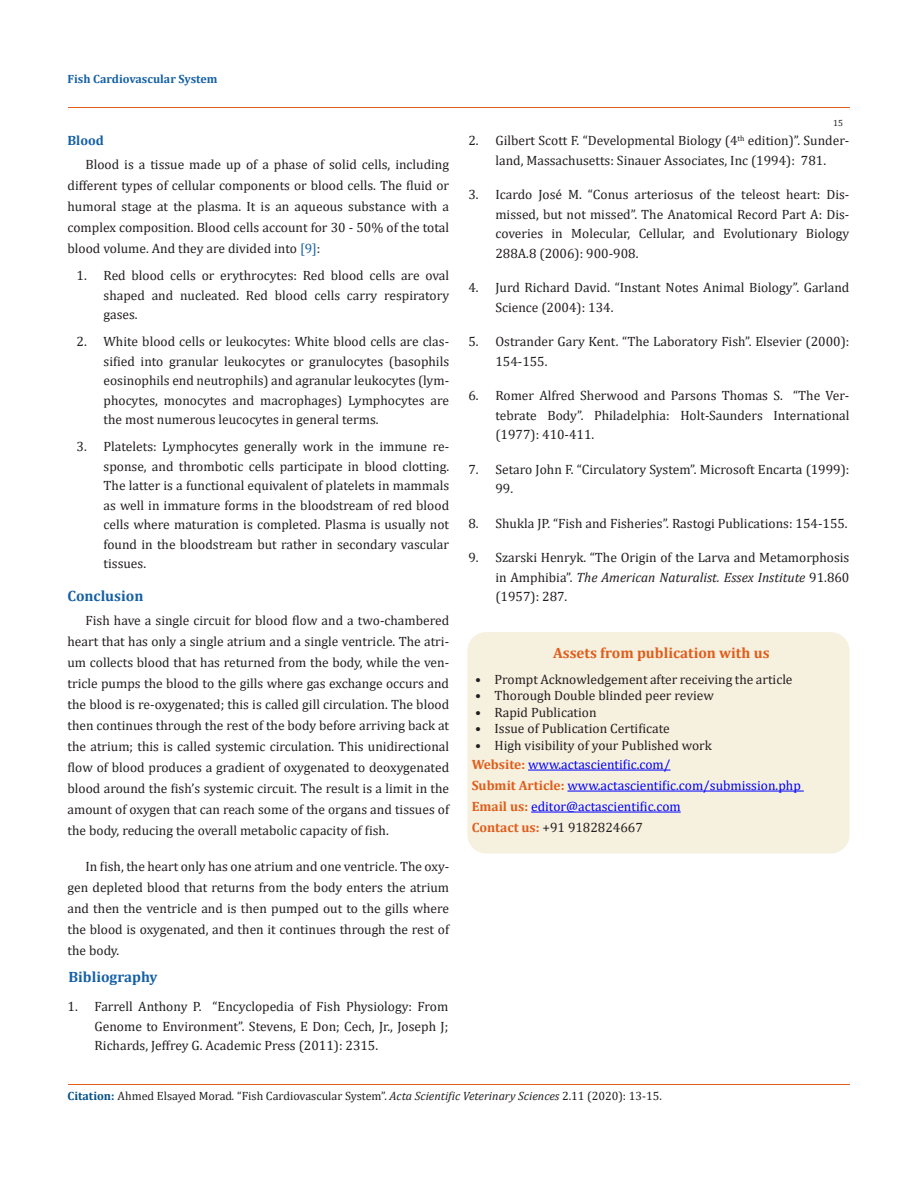
<style>
.page{position:relative;width:917px;height:1188px;background:#fff}
.page>*{position:absolute;margin:0;border:0;box-sizing:border-box;transform-origin:0 0}
.t1{font:700 15px "Cambria";color:#e05d1a}
.t2{font:700 15px "Cambria";color:#1560a6}
.t3{font:13.5px/19.5px "Cambria";color:#231f20;text-align:justify}
.t4{font:13.5px "Cambria";color:#00f}
.t5{font:700 13.5px "Cambria";color:#1560a6}
.t6{font:12px "Cambria";color:#231f20}
.t7{font:700 12px "Cambria";color:#1560a6}
.t8{font:9px "Cambria";color:#231f20}
.s1{color:#1560a6}
.s2{font-style:italic}
.s3{font-weight:700;color:#e05d1a}
.s4{font-weight:700;color:#035089}
</style>
<div class="page">
<div style="left:468px;top:633px;width:380px;height:220px;background:#f6f0df;border-radius:18px"></div>
<div style="left:467px;top:632px;width:382px;height:222px;border:2px solid #f6f0df;border-radius:18px"></div>
<hr style="left:528px;top:770px;width:142px;height:1px;background:#00f">
<hr style="left:567px;top:791px;width:236px;height:1px;background:#00f">
<hr style="left:531px;top:812px;width:149px;height:1px;background:#00f">
<hr style="left:68px;top:108px;width:781px;height:1px;background:#e05d1a">
<hr style="left:68px;top:1084px;width:781px;height:1px;background:#e05d1a">
<p class="t7" style="left:68px;top:70px;width:151px">Fish Cardiovascular System</p>
<p class="t5" style="left:68px;top:131px;width:38px">Blood</p>
<p class="t3" style="left:68px;top:154px;width:383px;line-height:21px;text-indent:18px">Blood is a tissue made up of a phase of solid cells, including different types of cellular components or blood cells. The fluid or humoral stage at the plasma. It is an aqueous substance with a complex composition. Blood cells account for 30 - 50% of the total blood volume. And they are divided into <span class="s1">[9]</span>:</p>
<p class="t3" style="left:104px;top:266px;width:347px;text-indent:-27px">1. Red blood cells or erythrocytes: Red blood cells are oval shaped and nucleated. Red blood cells carry respiratory gases.</p>
<p class="t3" style="left:104px;top:332px;width:347px;text-indent:-27px">2. White blood cells or leukocytes: White blood cells are clas&shy;sified into granular leukocytes or granulocytes (basophils eosinophils end neutrophils) and agranular leukocytes (lym&shy;phocytes, monocytes and macrophages) Lymphocytes are the most numerous leucocytes in general terms.</p>
<p class="t3" style="left:104px;top:437px;width:347px;text-indent:-27px">3. Platelets: Lymphocytes generally work in the immune re&shy;sponse, and thrombotic cells participate in blood clotting.<br>The latter is a functional equivalent of platelets in mammals as well in immature forms in the bloodstream of red blood cells where maturation is completed. Plasma is usually not found in the bloodstream but rather in secondary vascular tissues.</p>
<p class="t2" style="left:68px;top:585px;width:77px">Conclusion</p>
<p class="t3" style="left:68px;top:609px;width:383px;line-height:21px;text-indent:18px">Fish have a single circuit for blood flow and a two-chambered heart that has only a single atrium and a single ventricle. The atri&shy;um collects blood that has returned from the body, while the ven&shy;tricle pumps the blood to the gills where gas exchange occurs and the blood is re-oxygenated; this is called gill circulation. The blood then continues through the rest of the body before arriving back at the atrium; this is called systemic circulation. This unidirectional flow of blood produces a gradient of oxygenated to deoxygenated blood around the fish’s systemic circuit. The result is a limit in the amount of oxygen that can reach some of the organs and tissues of the body, reducing the overall metabolic capacity of fish.</p>
<p class="t3" style="left:68px;top:855px;width:383px;line-height:21px;text-indent:18px">In fish, the heart only has one atrium and one ventricle. The oxy&shy;gen depleted blood that returns from the body enters the atrium and then the ventricle and is then pumped out to the gills where the blood is oxygenated, and then it continues through the rest of the body.</p>
<p class="t2" style="left:68px;top:966px;width:91px">Bibliography</p>
<p class="t3" style="left:94px;top:997px;width:355px;text-indent:-27px">1. Farrell Anthony P. “Encyclopedia of Fish Physiology: From Genome to Environment”. Stevens, E Don; Cech, Jr., Joseph J; Richards, Jeffrey G. Academic Press (2011): 2315.</p>
<p class="t8" style="left:833px;top:118px;width:11px">15</p>
<p class="t3" style="left:468px;top:131px;width:382px;text-align:center">2. Gilbert Scott F. “Developmental Biology (4<sup>th</sup> edition)”. Sunder&shy;land, Massachusetts: Sinauer Associates, Inc (1994): 781.</p>
<p class="t3" style="left:495px;top:185px;width:355px;text-indent:-27px">3. Icardo José M. “Conus arteriosus of the teleost heart: Dis&shy;missed, but not missed”. The Anatomical Record Part A: Dis&shy;coveries in Molecular, Cellular, and Evolutionary Biology 288A.8 (2006): 900-908.</p>
<p class="t3" style="left:495px;top:278px;width:355px;text-indent:-27px">4. Jurd Richard David. “Instant Notes Animal Biology”. Garland<br>Science (2004): 134.</p>
<p class="t3" style="left:495px;top:332px;width:355px;text-indent:-27px">5. Ostrander Gary Kent. “The Laboratory Fish”. Elsevier (2000):<br>154-155.</p>
<p class="t3" style="left:495px;top:386px;width:355px;text-indent:-27px">6. Romer Alfred Sherwood and Parsons Thomas S. “The Ver&shy;tebrate Body”. Philadelphia: Holt-Saunders International (1977): 410-411.</p>
<p class="t3" style="left:495px;top:459px;width:355px;text-indent:-27px">7. Setaro John F. “Circulatory System”. Microsoft Encarta (1999):<br>99.</p>
<p class="t3" style="left:468px;top:513px;width:381px">8. Shukla JP. “Fish and Fisheries”. Rastogi Publications: 154-155.</p>
<p class="t3" style="left:495px;top:548px;width:355px;text-indent:-27px">9. Szarski Henryk. “The Origin of the Larva and Metamorphosis in Amphibia”. <span class="s2">The American Naturalist. Essex Institute</span> 91.860 (1957): 287.</p>
<p class="t1" style="left:553px;top:642px;width:218px">Assets from publication with us</p>
<p class="t3" style="left:475px;top:669px;width:319px">• Prompt Acknowledgement after receiving the article</p>
<p class="t3" style="left:475px;top:686px;width:240px">• Thorough Double blinded peer review</p>
<p class="t3" style="left:475px;top:702px;width:123px">• Rapid Publication</p>
<p class="t3" style="left:475px;top:719px;width:196px">• Issue of Publication Certificate</p>
<p class="t3" style="left:475px;top:735px;width:238px">• High visibility of your Published work</p>
<p class="t4" style="left:471px;top:757px;width:200px"><span class="s3">Website:</span> www.actascientific.com/</p>
<p class="t4" style="left:471px;top:778px;width:330px"><span class="s3">Submit Article:</span> www.actascientific.com/submission.php</p>
<p class="t4" style="left:471px;top:799px;width:210px"><span class="s3">Email us:</span> editor@actascientific.com</p>
<p class="t3" style="left:471px;top:818px;width:173px"><span class="s3">Contact us:</span> +91 9182824667</p>
<p class="t6" style="left:68px;top:1089px;width:595px"><span class="s4">Citation:</span> Ahmed Elsayed Morad<span class="s2">.</span> “Fish Cardiovascular System”. <span class="s2">Acta Scientific Veterinary Sciences</span> 2.11 (2020): 13-15.</p>
</div>
